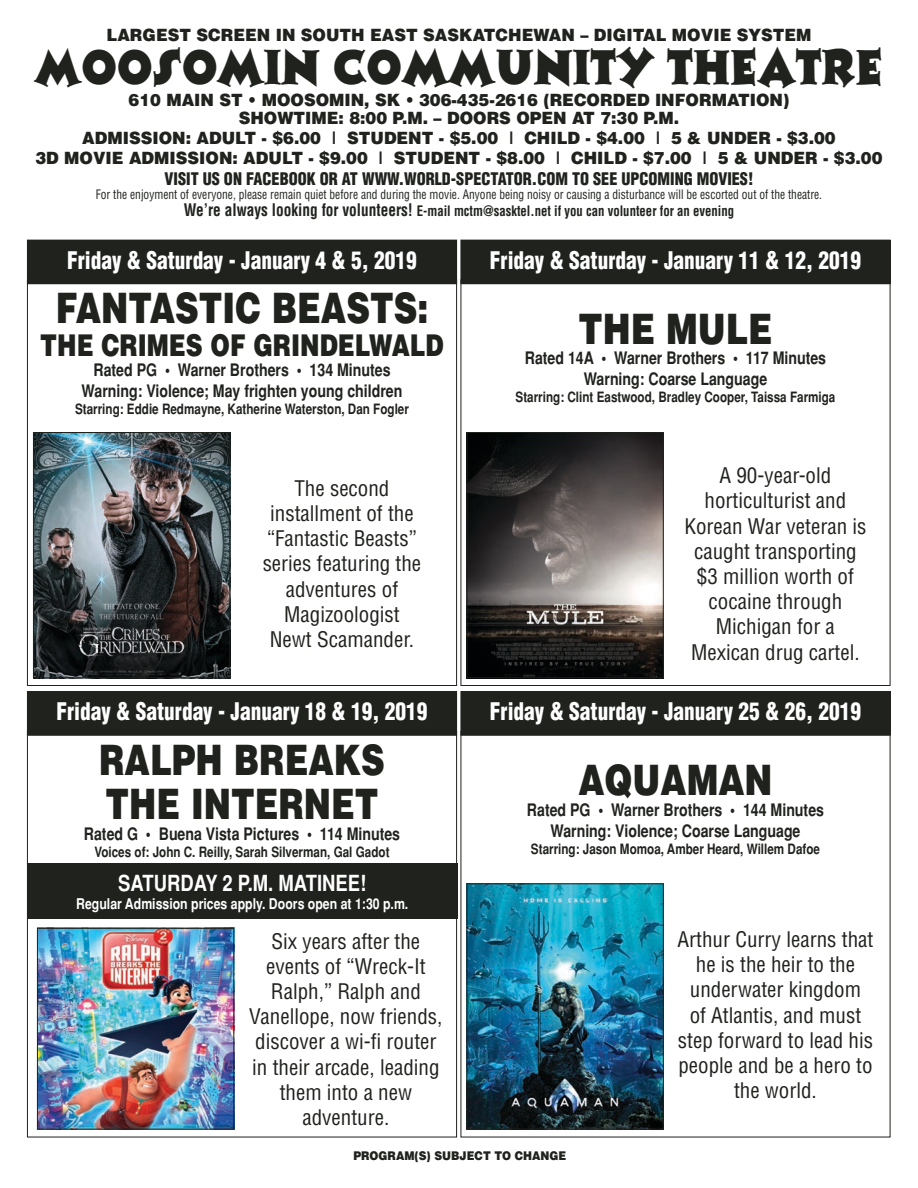
<style>
.page{position:relative;width:918px;height:1188px;background:#fff}
.page>*{position:absolute;margin:0;border:0;box-sizing:border-box;transform-origin:0 0}
.t1{font:48px "Tristan";color:#1f221d;scale:.96 1}
.t2{font:900 42px/44.4px "Helvetica";color:#1f221d;scale:.78 1}
.t3{font:900 42px "Helvetica";color:#1f221d;scale:.8 1}
.t4{font:900 30px "Helvetica";color:#1f221d;scale:.78 1}
.t5{font:900 condensed 23.7px "Helvetica";color:#fff;scale:.9 1}
.t6{font:700 condensed 22.2px "Helvetica";color:#fff}
.t7{font:condensed 21px/25.2px "Helvetica";color:#1f221d;text-align:center}
.t8{font:700 condensed 17.25px/20.7px "Helvetica";color:#1f221d;text-align:center}
.t9{font:900 16.95px/18px "Helvetica";color:#1f221d;text-align:center;scale:.96 1}
.t10{font:900 condensed 16.95px "Helvetica";color:#1f221d;scale:.96 1}
.t11{font:700 condensed 14.85px "Helvetica";color:#fff}
.t12{font:700 condensed 14.25px "Helvetica";color:#1f221d}
.t13{font:700 condensed 14.1px "Helvetica";color:#1f221d;scale:.9 1}
.t14{font:condensed 12.75px "Helvetica";color:#1f221d;scale:.9 1}
.t15{font:900 12px "Helvetica";color:#1f221d;scale:.9 1}
.s1{font-size:16.95px}
</style>
<div class="page">
<div style="left:27px;top:240px;width:430px;height:44px;background:#1f221d"></div>
<img style="left:35px;top:434px;width:193px;height:242px">
<div style="left:33px;top:432px;width:197px;height:246px;border:1px solid #1f221d"></div>
<img style="left:469px;top:434px;width:193px;height:242px">
<div style="left:467px;top:432px;width:197px;height:246px;border:1px solid #1f221d"></div>
<div style="left:27px;top:692px;width:430px;height:43px;background:#1f221d"></div>
<div style="left:27px;top:691px;width:430px;height:45px;border:1px solid #1f221d"></div>
<div style="left:461px;top:240px;width:429px;height:44px;background:#1f221d"></div>
<div style="left:461px;top:692px;width:429px;height:43px;background:#1f221d"></div>
<div style="left:461px;top:691px;width:429px;height:45px;border:1px solid #1f221d"></div>
<div style="left:27px;top:864px;width:431px;height:55px;background:#1f221d"></div>
<img style="left:469px;top:885px;width:193px;height:243px">
<div style="left:467px;top:883px;width:197px;height:247px;border:1px solid #1f221d"></div>
<img style="left:39px;top:930px;width:193px;height:198px">
<div style="left:37px;top:928px;width:197px;height:202px;border:1px solid #1f221d"></div>
<p class="t9" style="left:107px;top:25px;width:736px">LARGEST SCREEN IN SOUTH EAST SASKATCHEWAN – DIGITAL MOVIE SYSTEM</p>
<h1 class="t1" style="left:35px;top:37px;width:885px">MOOSOMIN COMMUNITY THEATRE</h1>
<p class="t9" style="left:129px;top:90px;width:690px">610 MAIN ST • MOOSOMIN, SK • 306-435-2616 (RECORDED INFORMATION)<br>SHOWTIME: 8:00 P.M. – DOORS OPEN AT 7:30 P.M.</p>
<p class="t9" style="left:35px;top:127px;width:884px;line-height:20.4px">ADMISSION: ADULT - $6.00 | STUDENT - $5.00 | CHILD - $4.00 | 5 &amp; UNDER - $3.00<br>3D MOVIE ADMISSION: ADULT - $9.00 | STUDENT - $8.00 | CHILD - $7.00 | 5 &amp; UNDER - $3.00</p>
<p class="t10" style="left:165px;top:168px;width:615px">VISIT US ON FACEBOOK OR AT WWW.WORLD-SPECTATOR.COM TO SEE UPCOMING MOVIES!</p>
<p class="t14" style="left:96px;top:186px;width:809px">For the enjoyment of everyone, please remain quiet before and during the movie. Anyone being noisy or causing a disturbance will be escorted out of the theatre.</p>
<p class="t13" style="left:184px;top:203px;width:613px"><span class="s1">We’re always looking for volunteers!</span> E-mail mctm@sasktel.net if you can volunteer for an evening</p>
<p class="t5" style="left:67px;top:245px;width:390px">Friday &amp; Saturday - January 4 &amp; 5, 2019</p>
<h2 class="t2" style="left:56px;top:285px;width:479px">FANTASTIC BEASTS:</h2>
<h3 class="t4" style="left:40px;top:325px;width:519px">THE CRIMES OF GRINDELWALD</h3>
<p class="t8" style="left:82px;top:360px;width:322px">Rated PG • Warner Brothers • 134 Minutes<br>Warning: Violence; May frighten young children</p>
<p class="t12" style="left:75px;top:401px;width:335px">Starring: Eddie Redmayne, Katherine Waterston, Dan Fogler</p>
<p class="t7" style="left:263px;top:475px;width:160px">The second installment of the “Fantastic Beasts” series featuring the adventures of<br>Magizoologist<br>Newt Scamander.</p>
<p class="t5" style="left:56px;top:697px;width:414px">Friday &amp; Saturday - January 18 &amp; 19, 2019</p>
<h2 class="t2" style="left:99px;top:736px;width:368px">RALPH BREAKS<br>THE INTERNET</h2>
<p class="t8" style="left:84px;top:823px;width:318px">Rated G • Buena Vista Pictures • 114 Minutes</p>
<p class="t12" style="left:94px;top:844px;width:297px">Voices of: John C. Reilly, Sarah Silverman, Gal Gadot</p>
<p class="t6" style="left:118px;top:870px;width:250px">SATURDAY 2 P.M. MATINEE!</p>
<p class="t11" style="left:76px;top:895px;width:334px">Regular Admission prices apply. Doors open at 1:30 p.m.</p>
<p class="t7" style="left:249px;top:928px;width:195px">Six years after the events of “Wreck-It<br>Ralph,” Ralph and<br>Vanellope, now friends, discover a wi-fi router in their arcade, leading them into a new adventure.</p>
<p class="t5" style="left:490px;top:245px;width:414px">Friday &amp; Saturday - January 11 &amp; 12, 2019</p>
<h2 class="t3" style="left:578px;top:301px;width:244px">THE MULE</h2>
<p class="t8" style="left:525px;top:348px;width:303px">Rated 14A • Warner Brothers • 117 Minutes<br>Warning: Coarse Language</p>
<p class="t12" style="left:516px;top:389px;width:321px">Starring: Clint Eastwood, Bradley Cooper, Taissa Farmiga</p>
<p class="t7" style="left:684px;top:463px;width:184px">A 90-year-old horticulturist and<br>Korean War veteran is caught transporting $3 million worth of cocaine through<br>Michigan for a<br>Mexican drug cartel.</p>
<p class="t5" style="left:490px;top:697px;width:414px">Friday &amp; Saturday - January 25 &amp; 26, 2019</p>
<h2 class="t3" style="left:578px;top:753px;width:244px">AQUAMAN</h2>
<p class="t8" style="left:527px;top:799px;width:299px">Rated PG • Warner Brothers • 144 Minutes<br>Warning: Violence; Coarse Language</p>
<p class="t12" style="left:531px;top:840px;width:291px">Starring: Jason Momoa, Amber Heard, Willem Dafoe</p>
<p class="t7" style="left:678px;top:926px;width:197px">Arthur Curry learns that he is the heir to the underwater kingdom<br>of Atlantis, and must step forward to lead his people and be a hero to the world.</p>
<p class="t15" style="left:353px;top:1147px;width:238px">PROGRAM(S) SUBJECT TO CHANGE</p>
</div>
